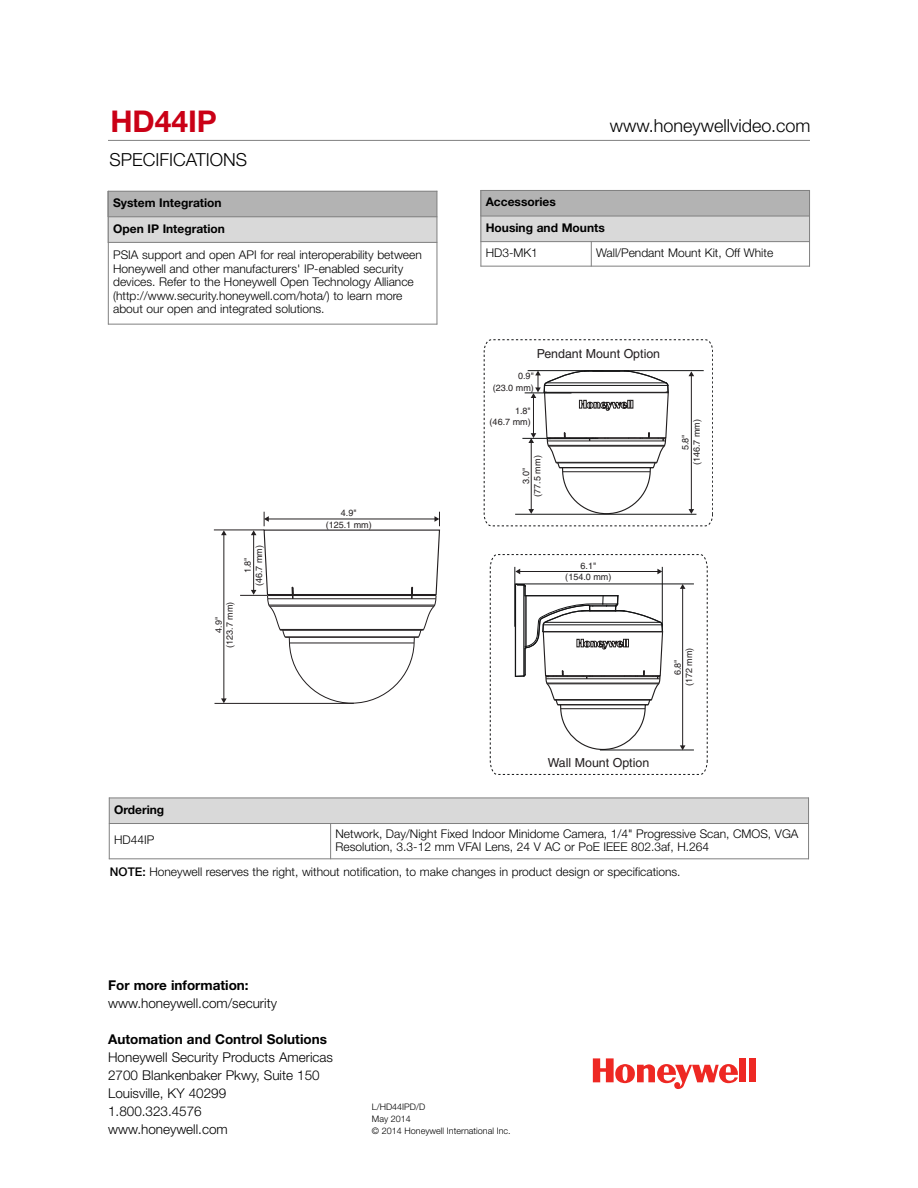
<style>
.page{position:relative;width:918px;height:1188px;background:#fff}
.page>*{position:absolute;margin:0;border:0;box-sizing:border-box;transform-origin:0 0}
.t1{font:700 30px "Helvetica Neue";color:#ca0016}
.t2{font:300 18px "Helvetica Neue";color:#000}
.t3{font:300 13.5px/18px "Helvetica Neue";color:#000}
.t4{font:700 13.5px "Helvetica Neue";color:#000}
.t5{font:12.45px "Helvetica";color:#231f20}
.t6{font:300 12px/13.5px "Helvetica Neue";color:#000}
.t7{font:700 12px/25.7px "Helvetica Neue";color:#000}
.t8{font:9px/11.2px "Helvetica";color:#231f20;text-align:center}
.t9{font:300 9px/12px "Helvetica Neue";color:#000}
.s1{font-weight:500}
</style>
<div class="page">
<div style="left:739px;top:1058px;width:7px;height:24px;background:#ee2823"></div>
<div style="left:749px;top:1058px;width:6px;height:24px;background:#ee2823"></div>
<svg style="left:593px;top:1058px;width:145px;height:31px"></svg>
<hr style="left:108px;top:140px;width:702px;height:1px;background:#808080">
<div style="left:481px;top:190px;width:329px;height:26px;background:#b3b3b3"></div>
<div style="left:481px;top:216px;width:329px;height:26px;background:#d9d9d9"></div>
<hr style="left:481px;top:190px;width:1px;height:77px;background:#808080">
<svg style="left:591px;top:242px;width:1px;height:24px"></svg>
<hr style="left:809px;top:190px;width:1px;height:77px;background:#808080">
<hr style="left:481px;top:190px;width:329px;height:1px;background:#808080">
<hr style="left:481px;top:216px;width:329px;height:1px;background:#808080">
<hr style="left:481px;top:241px;width:329px;height:1px;background:#808080">
<hr style="left:481px;top:266px;width:329px;height:1px;background:#808080">
<div style="left:108px;top:191px;width:329px;height:26px;background:#b3b3b3"></div>
<div style="left:108px;top:217px;width:329px;height:25px;background:#d9d9d9"></div>
<hr style="left:108px;top:191px;width:1px;height:134px;background:#808080">
<hr style="left:437px;top:191px;width:1px;height:134px;background:#808080">
<hr style="left:108px;top:191px;width:329px;height:1px;background:#808080">
<hr style="left:108px;top:216px;width:329px;height:1px;background:#808080">
<hr style="left:108px;top:242px;width:329px;height:1px;background:#808080">
<hr style="left:108px;top:324px;width:329px;height:1px;background:#808080">
<div style="left:109px;top:798px;width:700px;height:26px;background:#d9d9d9"></div>
<hr style="left:109px;top:798px;width:1px;height:61px;background:#808080">
<hr style="left:330px;top:823px;width:1px;height:36px;background:#808080">
<hr style="left:808px;top:798px;width:1px;height:61px;background:#808080">
<hr style="left:109px;top:798px;width:700px;height:1px;background:#808080">
<hr style="left:109px;top:823px;width:700px;height:1px;background:#808080">
<hr style="left:109px;top:858px;width:700px;height:1px;background:#808080">
<svg style="left:490px;top:554px;width:218px;height:221px"></svg>
<hr style="left:214px;top:530px;width:50px;height:1px;background:#231f20">
<hr style="left:215px;top:703px;width:139px;height:1px;background:#231f20">
<hr style="left:224px;top:534px;width:1px;height:165px;background:#231f20">
<svg style="left:221px;top:698px;width:6px;height:5px"></svg>
<svg style="left:221px;top:530px;width:6px;height:5px"></svg>
<svg style="left:240px;top:512px;width:200px;height:192px"></svg>
<hr style="left:519px;top:571px;width:139px;height:1px;background:#231f20">
<svg style="left:657px;top:569px;width:5px;height:5px"></svg>
<svg style="left:515px;top:569px;width:5px;height:5px"></svg>
<svg style="left:484px;top:340px;width:229px;height:186px"></svg>
<hr style="left:682px;top:588px;width:1px;height:158px;background:#231f20">
<svg style="left:680px;top:745px;width:5px;height:5px"></svg>
<svg style="left:680px;top:584px;width:5px;height:5px"></svg>
<h1 class="t1" style="left:110px;top:110px;width:108px">HD44IP</h1>
<h2 class="t2" style="left:610px;top:119px;width:202px">www.honeywellvideo.com</h2>
<h2 class="t2" style="left:110px;top:153px;width:139px">SPECIFICATIONS</h2>
<p class="t7" style="left:113px;top:191px;width:113px">System Integration<br>Open IP Integration</p>
<p class="t6" style="left:113px;top:250px;width:310px">PSIA support and open API for real interoperability between Honeywell and other manufacturers' IP-enabled security devices. Refer to the Honeywell Open Technology Alliance (http://www.security.honeywell.com/hota/) to learn more about our open and integrated solutions.</p>
<p class="t8" style="left:214px;top:648px;width:48px;rotate:-90deg">4.9"<br>(123.7 mm)</p>
<p class="t8" style="left:243px;top:586px;width:43px;rotate:-90deg">1.8"<br>(46.7 mm)</p>
<p class="t8" style="left:326px;top:508px;width:48px">4.9"<br>(125.1 mm)</p>
<p class="t7" style="left:486px;top:190px;width:121px">Accessories<br>Housing and Mounts</p>
<p class="t6" style="left:486px;top:247px;width:54px">HD3-MK1</p>
<p class="t6" style="left:596px;top:247px;width:179px">Wall/Pendant Mount Kit, Off White</p>
<p class="t5" style="left:537px;top:349px;width:125px">Pendant Mount Option</p>
<p class="t8" style="left:493px;top:371px;width:43px;text-align:right">0.9"<br>(23.0 mm)</p>
<p class="t8" style="left:490px;top:406px;width:43px;text-align:right">1.8"<br>(46.7 mm)</p>
<p class="t8" style="left:521px;top:497px;width:43px;rotate:-90deg">3.0"<br>(77.5 mm)</p>
<p class="t8" style="left:681px;top:465px;width:48px;rotate:-90deg">5.8"<br>(146.7 mm)</p>
<p class="t8" style="left:565px;top:561px;width:48px">6.1"<br>(154.0 mm)</p>
<p class="t8" style="left:673px;top:686px;width:40px;rotate:-90deg">6.8"<br>(172 mm)</p>
<p class="t5" style="left:548px;top:758px;width:103px">Wall Mount Option</p>
<p class="t7" style="left:114px;top:798px;width:52px">Ordering</p>
<p class="t6" style="left:114px;top:834px;width:42px">HD44IP</p>
<p class="t6" style="left:335px;top:828px;width:465px">Network, Day/Night Fixed Indoor Minidome Camera, 1/4" Progressive Scan, CMOS, VGA<br>Resolution, 3.3-12 mm VFAI Lens, 24 V AC or PoE IEEE 802.3af, H.264</p>
<p class="t6" style="left:110px;top:866px;width:572px"><span class="s1">NOTE:</span> Honeywell reserves the right, without notification, to make changes in product design or specifications.</p>
<p class="t4" style="left:108px;top:981px;width:142px">For more information:</p>
<p class="t3" style="left:108px;top:996px;width:170px">www.honeywell.com/security</p>
<p class="t4" style="left:108px;top:1035px;width:220px">Automation and Control Solutions</p>
<p class="t3" style="left:108px;top:1050px;width:226px">Honeywell Security Products Americas<br>2700 Blankenbaker Pkwy, Suite 150<br>Louisville, KY 40299<br>1.800.323.4576<br>www.honeywell.com</p>
<p class="t9" style="left:372px;top:1102px;width:140px">L/HD44IPD/D<br>May 2014<br>© 2014 Honeywell International Inc.</p>
</div>
